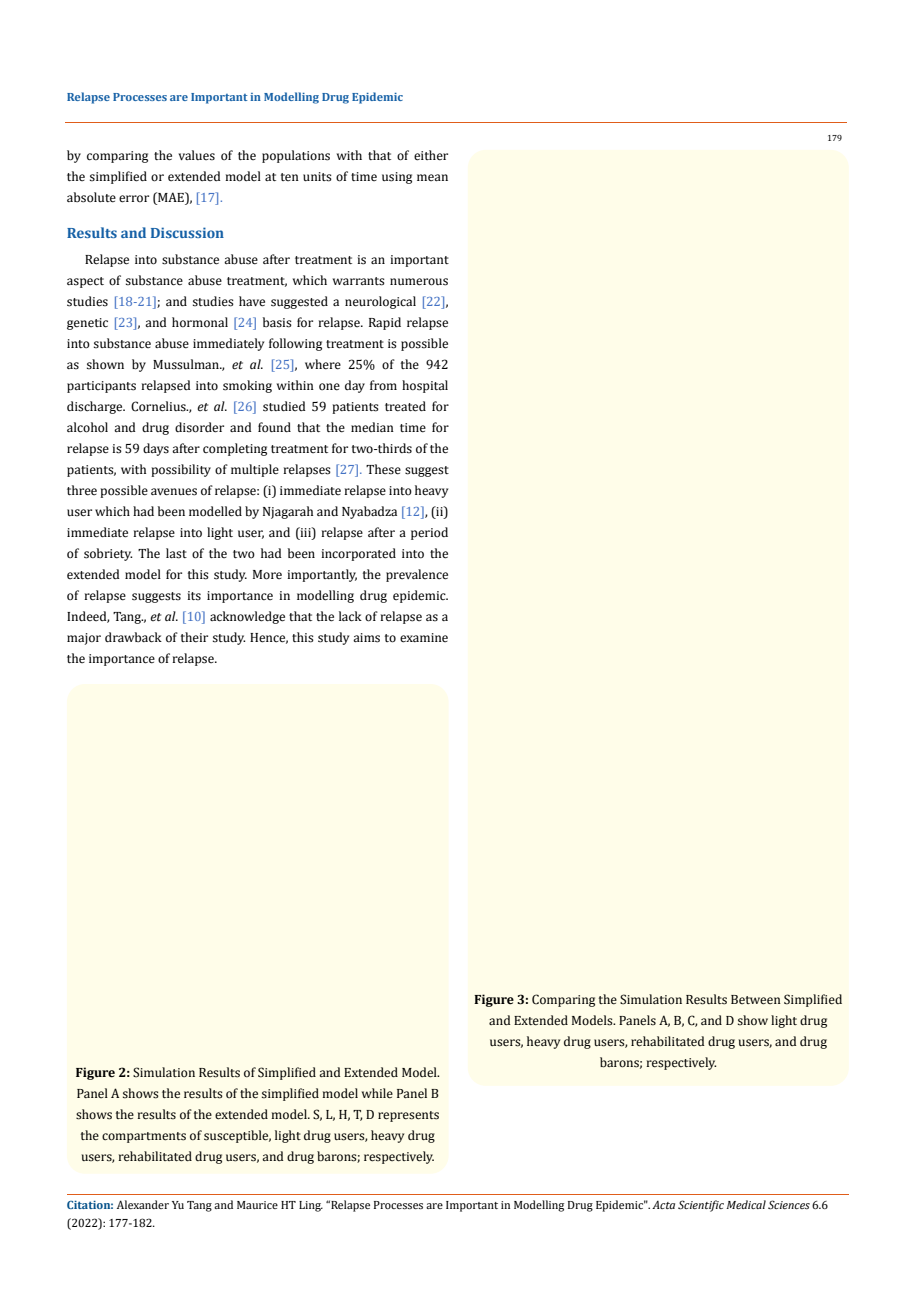
<style>
.page{position:relative;width:917px;height:1296px;background:#fff}
.page>*{position:absolute;margin:0;border:0;box-sizing:border-box;transform-origin:0 0}
.t1{font:700 15px "Cambria";color:#1560a6}
.t2{font:13.5px/21px "Cambria";color:#000;text-align:justify}
.t3{font:12px/18px "Cambria";color:#000}
.t4{font:700 12px "Cambria";color:#1560a6}
.t5{font:9px "Cambria";color:#000}
.s1{color:#4472c4}
.s2{font-style:italic}
.s3{font-weight:700}
.s4{font-weight:700;color:#035089}
</style>
<div class="page">
<div style="left:67px;top:684px;width:381px;height:490px;background:#fffde9;border-radius:18px"></div>
<div style="left:468px;top:150px;width:380px;height:936px;background:#fffde9;border-radius:18px"></div>
<hr style="left:65px;top:123px;width:782px;height:1px;background:#e05d1a">
<hr style="left:67px;top:1194px;width:781px;height:1px;background:#e05d1a">
<p class="t4" style="left:67px;top:88px;width:338px">Relapse Processes are Important in Modelling Drug Epidemic</p>
<p class="t2" style="left:67px;top:145px;width:383px">by comparing the values of the populations with that of either the simplified or extended model at ten units of time using mean absolute error (MAE), <span class="s1">[17].</span></p>
<p class="t1" style="left:67px;top:223px;width:159px">Results and Discussion</p>
<p class="t2" style="left:67px;top:249px;width:383px;text-indent:18px">Relapse into substance abuse after treatment is an important aspect of substance abuse treatment, which warrants numerous studies <span class="s1">[18-21]</span>; and studies have suggested a neurological <span class="s1">[22]</span>, genetic <span class="s1">[23]</span>, and hormonal <span class="s1">[24]</span> basis for relapse. Rapid relapse into substance abuse immediately following treatment is possible as shown by Mussulman., <span class="s2">et al</span>. <span class="s1">[25]</span>, where 25% of the 942 participants relapsed into smoking within one day from hospital discharge. Cornelius., <span class="s2">et al</span>. <span class="s1">[26]</span> studied 59 patients treated for alcohol and drug disorder and found that the median time for relapse is 59 days after completing treatment for two-thirds of the patients, with possibility of multiple relapses <span class="s1">[27].</span> These suggest three possible avenues of relapse: (i) immediate relapse into heavy user which had been modelled by Njagarah and Nyabadza <span class="s1">[12]</span>, (ii) immediate relapse into light user, and (iii) relapse after a period of sobriety. The last of the two had been incorporated into the extended model for this study. More importantly, the prevalence of relapse suggests its importance in modelling drug epidemic.<br>Indeed, Tang., <span class="s2">et al</span>. <span class="s1">[10]</span> acknowledge that the lack of relapse as a major drawback of their study. Hence, this study aims to examine the importance of relapse.</p>
<p class="t5" style="left:827px;top:133px;width:16px">179</p>
<p class="t2" style="left:75px;top:1062px;width:366px;text-align:center"><span class="s3">Figure 2:</span> Simulation Results of Simplified and Extended Model.<br>Panel A shows the results of the simplified model while Panel B shows the results of the extended model. S, L, H, T, D represents the compartments of susceptible, light drug users, heavy drug users, rehabilitated drug users, and drug barons; respectively.</p>
<p class="t2" style="left:474px;top:989px;width:370px;text-align:center"><span class="s3">Figure 3:</span> Comparing the Simulation Results Between Simplified and Extended Models. Panels A, B, C, and D show light drug users, heavy drug users, rehabilitated drug users, and drug barons; respectively.</p>
<p class="t3" style="left:67px;top:1196px;width:762px"><span class="s4">Citation:</span> Alexander Yu Tang and Maurice HT Ling<span class="s2">.</span> “Relapse Processes are Important in Modelling Drug Epidemic". <span class="s2">Acta Scientific Medical Sciences</span> 6.6 (2022): 177-182.</p>
</div>
